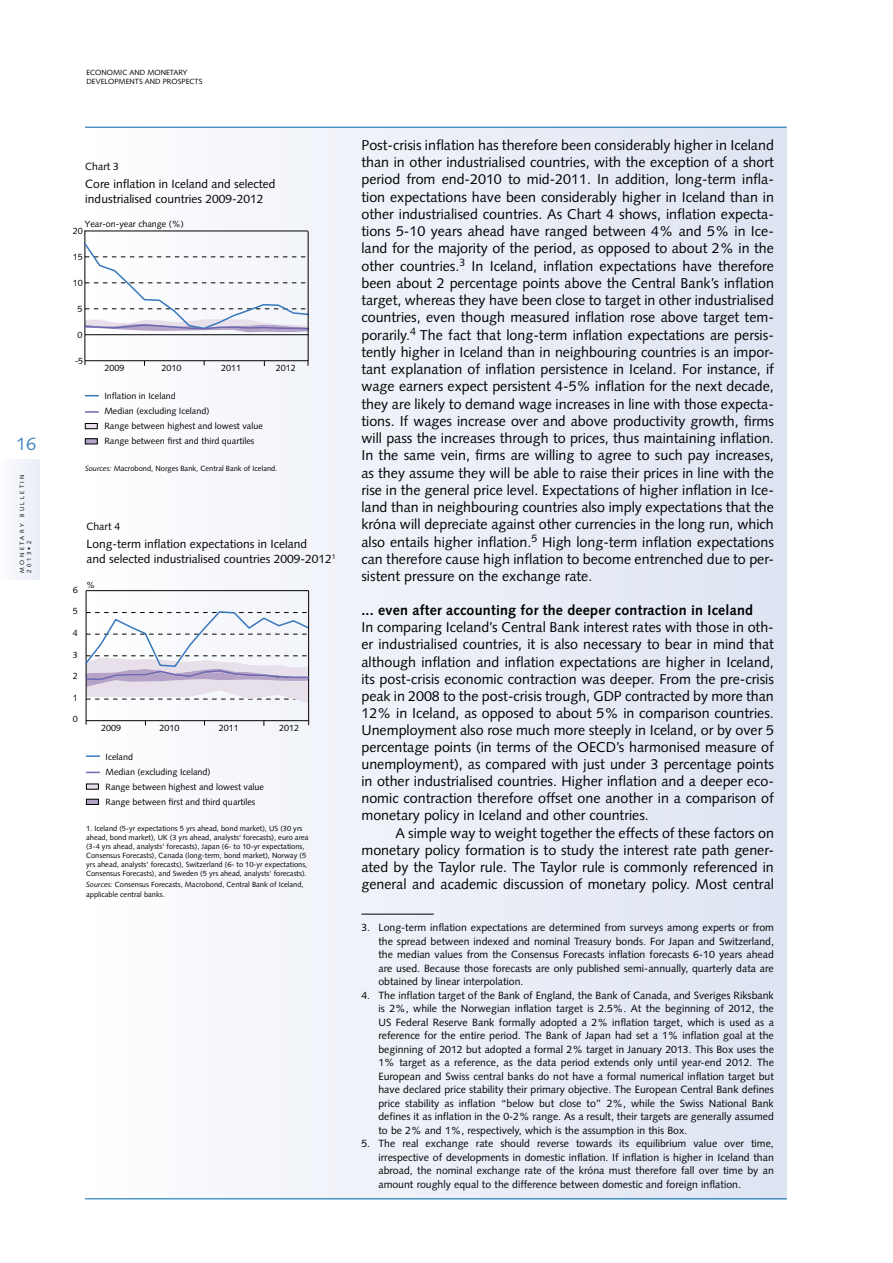
<style>
.page{position:relative;width:893px;height:1263px;background:#fff}
.page>*{position:absolute;margin:0;border:0;box-sizing:border-box;transform-origin:0 0}
.t1{font:18px "Syntax LT Std";color:#4686bf}
.t2{font:14.25px/17.2px "Syntax LT Std";color:#000;text-align:justify}
.t3{font:700 14.25px "Syntax LT Std";letter-spacing:.015em;color:#000}
.t4{font:12px/15px "Syntax LT Std";color:#000}
.t5{font:10.5px/13.5px "Syntax LT Std";color:#000;text-align:justify}
.t6{font:9px/15px "Syntax LT Std";color:#000}
.t7{font:9px "Syntax LT Std";letter-spacing:.005em;color:#010101}
.t8{font:7.5px/9px "Syntax LT Std";color:#000}
.t9{font:6px/7.2px "Syntax LT Std";letter-spacing:.4em;color:#000}
.s1{font-style:italic}
</style>
<div class="page">
<div style="left:0;top:459px;width:39px;height:121px;background:#f2f5fa"></div>
<div style="left:85px;top:128px;width:702px;height:1071px;background:linear-gradient(to right,#fcfdfe,#dde4f2)"></div>
<hr style="left:85px;top:127px;width:702px;height:1px;background:#0068ac">
<hr style="left:85px;top:1198px;width:702px;height:1px;background:#0068ac">
<hr style="left:361px;top:914px;width:73px;height:1px;background:#000">
<div style="left:85px;top:423px;width:12px;height:6px;background:#e7e0eb"></div>
<div style="left:85px;top:423px;width:12px;height:6px;border:1px solid #000"></div>
<div style="left:85px;top:439px;width:12px;height:5px;background:#b4a3c7"></div>
<div style="left:85px;top:438px;width:12px;height:6px;border:1px solid #000"></div>
<svg style="left:86px;top:395px;width:12px;height:1px"></svg>
<svg style="left:86px;top:411px;width:12px;height:2px"></svg>
<hr style="left:85px;top:231px;width:1px;height:130px;background:#010101">
<hr style="left:85px;top:334px;width:223px;height:1px;background:#010101">
<svg style="left:84px;top:242px;width:226px;height:90px"></svg>
<hr style="left:85px;top:360px;width:223px;height:1px;background:#010101">
<hr style="left:84px;top:231px;width:224px;height:1px;background:#010101">
<hr style="left:308px;top:231px;width:1px;height:130px;background:#010101">
<div style="left:86px;top:784px;width:12px;height:5px;background:#e7e0eb"></div>
<div style="left:86px;top:784px;width:13px;height:5px;border:1px solid #000"></div>
<div style="left:86px;top:799px;width:12px;height:5px;background:#b4a3c7"></div>
<div style="left:86px;top:799px;width:13px;height:6px;border:1px solid #000"></div>
<svg style="left:87px;top:755px;width:12px;height:2px"></svg>
<svg style="left:87px;top:772px;width:12px;height:1px"></svg>
<hr style="left:86px;top:591px;width:1px;height:130px;background:#010101">
<hr style="left:86px;top:720px;width:222px;height:1px;background:#010101">
<hr style="left:86px;top:590px;width:222px;height:1px;background:#010101">
<hr style="left:308px;top:591px;width:1px;height:129px;background:#010101">
<svg style="left:85px;top:610px;width:225px;height:93px"></svg>
<p class="t1" style="left:16px;top:434px;width:22px">16</p>
<p class="t9" style="left:18px;top:572px;width:100px;rotate:-90deg">MONETARY BULLETIN<br>2013•2</p>
<p class="t8" style="left:87px;top:68px;width:117px">ECONOMIC AND MONETARY<br>DEVELOPMENTS AND PROSPECTS</p>
<p class="t5" style="left:85px;top:160px;width:35px">Chart 3</p>
<p class="t4" style="left:85px;top:176px;width:192px">Core inflation in Iceland and selected industrialised countries 2009-2012</p>
<p class="t6" style="left:85px;top:216px;width:101px">Year-on-year change (%)</p>
<p class="t7" style="left:73px;top:226px;width:12px">20</p>
<p class="t7" style="left:73px;top:252px;width:12px">15</p>
<p class="t7" style="left:73px;top:278px;width:12px">10</p>
<p class="t7" style="left:78px;top:304px;width:7px">5</p>
<p class="t7" style="left:78px;top:330px;width:7px">0</p>
<p class="t7" style="left:75px;top:356px;width:10px">-5</p>
<p class="t7" style="left:104px;top:362px;width:22px">2009</p>
<p class="t7" style="left:161px;top:362px;width:22px">2010</p>
<p class="t7" style="left:221px;top:362px;width:22px">2011</p>
<p class="t7" style="left:276px;top:362px;width:22px">2012</p>
<p class="t6" style="left:104px;top:388px;width:160px">Inflation in Iceland<br>Median (excluding Iceland)<br>Range between highest and lowest value<br>Range between first and third quartiles</p>
<p class="t8" style="left:85px;top:463px;width:194px"><span class="s1">Sources:</span> Macrobond, Norges Bank, Central Bank of Iceland.</p>
<p class="t7" style="left:73px;top:584px;width:7px">6</p>
<p class="t7" style="left:73px;top:606px;width:7px">5</p>
<p class="t7" style="left:73px;top:627px;width:7px">4</p>
<p class="t7" style="left:73px;top:649px;width:7px">3</p>
<p class="t7" style="left:73px;top:671px;width:7px">2</p>
<p class="t7" style="left:73px;top:692px;width:7px">1</p>
<p class="t7" style="left:73px;top:714px;width:7px">0</p>
<p class="t5" style="left:86px;top:520px;width:35px">Chart 4</p>
<p class="t4" style="left:86px;top:537px;width:251px">Long-term inflation expectations in Iceland<br>and selected industrialised countries 2009-2012<sup>1</sup></p>
<p class="t6" style="left:86px;top:577px;width:10px">%</p>
<p class="t7" style="left:101px;top:722px;width:22px">2009</p>
<p class="t7" style="left:159px;top:722px;width:22px">2010</p>
<p class="t7" style="left:219px;top:722px;width:22px">2011</p>
<p class="t7" style="left:279px;top:722px;width:22px">2012</p>
<p class="t6" style="left:106px;top:749px;width:160px">Iceland<br>Median (excluding Iceland)<br>Range between highest and lowest value<br>Range between first and third quartiles</p>
<p class="t8" style="left:86px;top:824px;width:224px">1. Iceland (5-yr expectations 5 yrs ahead, bond market), US (30 yrs ahead, bond market), UK (3 yrs ahead, analysts' forecasts), euro area (3-4 yrs ahead, analysts' forecasts), Japan (6- to 10-yr expectations, Consensus Forecasts), Canada (long-term, bond market), Norway (5 yrs ahead, analysts' forecasts), Switzerland (6- to 10-yr expectations, Consensus Forecasts), and Sweden (5 yrs ahead, analysts' forecasts).</p>
<p class="t8" style="left:86px;top:879px;width:219px;line-height:10.5px"><span class="s1">Sources:</span> Consensus Forecasts, Macrobond, Central Bank of Iceland, applicable central banks.</p>
<p class="t2" style="left:361px;top:136px;width:414px">Post-crisis inflation has therefore been considerably higher in Iceland than in other industrialised countries, with the exception of a short period from end-2010 to mid-2011. In addition, long-term infla&shy;tion expectations have been considerably higher in Iceland than in other industrialised countries. As Chart 4 shows, inflation expecta&shy;tions 5-10 years ahead have ranged between 4% and 5% in Ice&shy;land for the majority of the period, as opposed to about 2% in the other countries.<sup>3</sup> In Iceland, inflation expectations have therefore been about 2 percentage points above the Central Bank’s inflation target, whereas they have been close to target in other industrialised countries, even though measured inflation rose above target tem&shy;porarily.<sup>4</sup> The fact that long-term inflation expectations are persis&shy;tently higher in Iceland than in neighbouring countries is an impor&shy;tant explanation of inflation persistence in Iceland. For instance, if wage earners expect persistent 4-5% inflation for the next decade, they are likely to demand wage increases in line with those expecta&shy;tions. If wages increase over and above productivity growth, firms will pass the increases through to prices, thus maintaining inflation.<br>In the same vein, firms are willing to agree to such pay increases, as they assume they will be able to raise their prices in line with the rise in the general price level. Expectations of higher inflation in Ice&shy;land than in neighbouring countries also imply expectations that the króna will depreciate against other currencies in the long run, which also entails higher inflation.<sup>5</sup> High long-term inflation expectations can therefore cause high inflation to become entrenched due to per&shy;sistent pressure on the exchange rate.</p>
<p class="t3" style="left:361px;top:602px;width:393px">... even after accounting for the deeper contraction in Iceland</p>
<p class="t2" style="left:361px;top:619px;width:414px">In comparing Iceland’s Central Bank interest rates with those in oth&shy;er industrialised countries, it is also necessary to bear in mind that although inflation and inflation expectations are higher in Iceland, its post-crisis economic contraction was deeper. From the pre-crisis peak in 2008 to the post-crisis trough, GDP contracted by more than 12% in Iceland, as opposed to about 5% in comparison countries.<br>Unemployment also rose much more steeply in Iceland, or by over 5 percentage points (in terms of the OECD’s harmonised measure of unemployment), as compared with just under 3 percentage points in other industrialised countries. Higher inflation and a deeper eco&shy;nomic contraction therefore offset one another in a comparison of monetary policy in Iceland and other countries.</p>
<p class="t2" style="left:361px;top:824px;width:414px;text-indent:34px">A simple way to weight together the effects of these factors on monetary policy formation is to study the interest rate path gener&shy;ated by the Taylor rule. The Taylor rule is commonly referenced in general and academic discussion of monetary policy. Most central</p>
<p class="t5" style="left:378px;top:921px;width:397px;text-indent:-17px">3. Long-term inflation expectations are determined from surveys among experts or from the spread between indexed and nominal Treasury bonds. For Japan and Switzerland, the median values from the Consensus Forecasts inflation forecasts 6-10 years ahead are used. Because those forecasts are only published semi-annually, quarterly data are obtained by linear interpolation.</p>
<p class="t5" style="left:378px;top:988px;width:397px;text-indent:-17px">4. The inflation target of the Bank of England, the Bank of Canada, and Sveriges Riksbank is 2%, while the Norwegian inflation target is 2.5%. At the beginning of 2012, the US Federal Reserve Bank formally adopted a 2% inflation target, which is used as a reference for the entire period. The Bank of Japan had set a 1% inflation goal at the beginning of 2012 but adopted a formal 2% target in January 2013. This Box uses the 1% target as a reference, as the data period extends only until year-end 2012. The European and Swiss central banks do not have a formal numerical inflation target but have declared price stability their primary objective. The European Central Bank defines price stability as inflation “below but close to” 2%, while the Swiss National Bank defines it as inflation in the 0-2% range. As a result, their targets are generally assumed to be 2% and 1%, respectively, which is the assumption in this Box.</p>
<p class="t5" style="left:378px;top:1137px;width:397px;text-indent:-17px">5. The real exchange rate should reverse towards its equilibrium value over time, irrespective of developments in domestic inflation. If inflation is higher in Iceland than abroad, the nominal exchange rate of the króna must therefore fall over time by an amount roughly equal to the difference between domestic and foreign inflation.</p>
</div>
